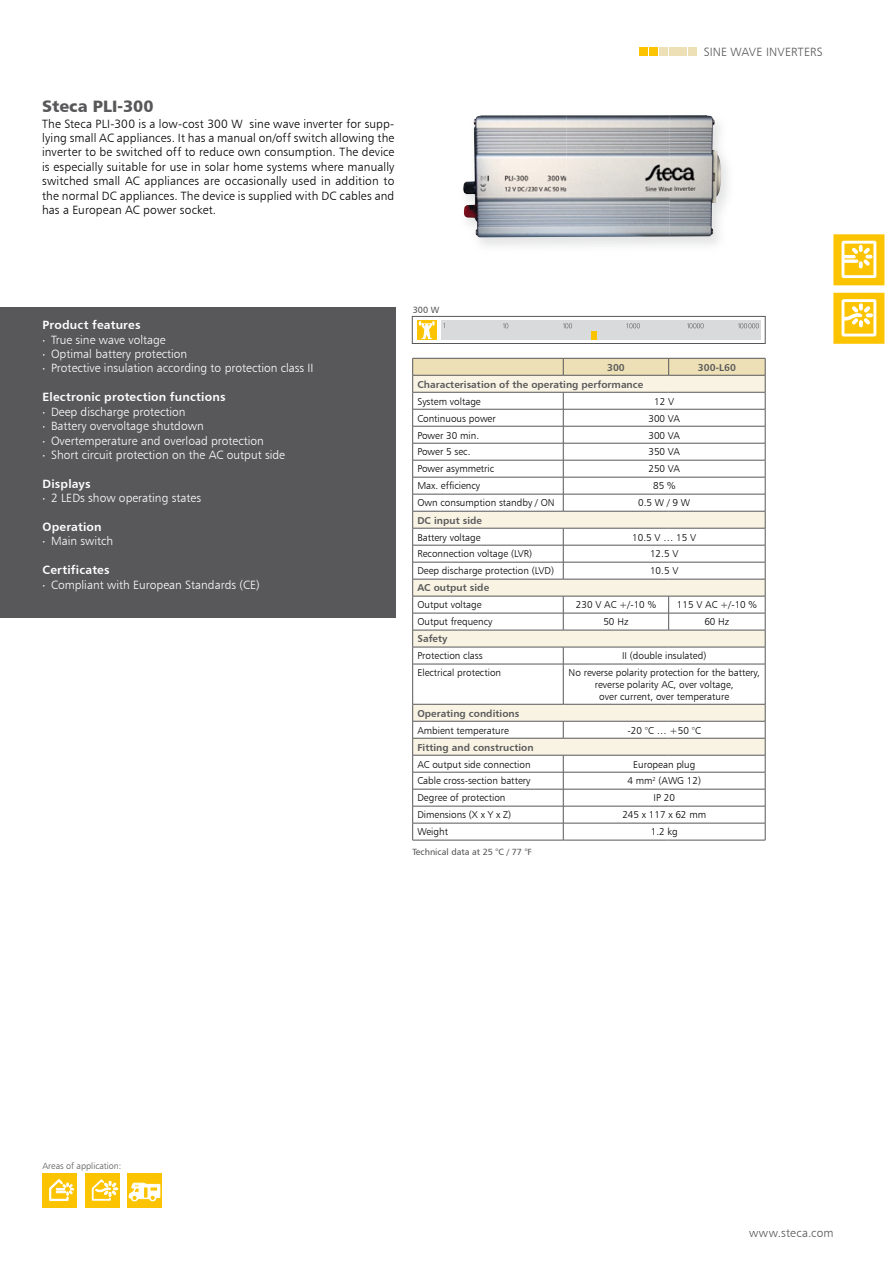
<style>
.page{position:relative;width:893px;height:1263px;background:#fff}
.page>*{position:absolute;margin:0;border:0;box-sizing:border-box;transform-origin:0 0}
.t1{font:16.5px "Humanist 777 BT Black B";color:#58585a}
.t2{font:12px/14.4px "Humanist 777 BT Light B";letter-spacing:.01em;color:#000;text-align:justify}
.t3{font:12px/14.4px "Humanist 777 BT Light B";color:#fff}
.t4{font:12px "Humanist 777 BT Bold B";letter-spacing:.015em;color:#fff}
.t5{font:12px "Humanist 777 BT Light B";letter-spacing:.015em;color:#58585a}
.t6{font:9.9px/11.6px "Humanist 777 BT Light B";color:#000;text-align:center}
.t7{font:9.9px "Humanist 777 BT Bold B";letter-spacing:.005em;color:#58585a}
.t8{font:9px "Humanist 777 BT Roman B";color:#58585a}
.t9{font:9px "Humanist 777 BT Light B";color:#58585a}
.s1{font-family:"Humanist 777 BT Black B";font-size:9px}
</style>
<div class="page">
<div style="left:0;top:307px;width:395px;height:310px;background:#58585a"></div>
<img style="left:463px;top:115px;width:258px;height:122px">
<div style="left:441px;top:320px;width:320px;height:20px;background:#d9dadb"></div>
<svg style="left:503px;top:323px;width:5px;height:5px"></svg>
<svg style="left:563px;top:323px;width:9px;height:5px"></svg>
<svg style="left:626px;top:323px;width:14px;height:5px"></svg>
<svg style="left:687px;top:323px;width:17px;height:5px"></svg>
<svg style="left:738px;top:323px;width:21px;height:5px"></svg>
<div style="left:417px;top:320px;width:20px;height:20px;background:#fcc400"></div>
<svg style="left:418px;top:321px;width:17px;height:18px"></svg>
<div style="left:412px;top:316px;width:353px;height:28px;border:1px solid #58585a"></div>
<div style="left:591px;top:332px;width:6px;height:8px;background:#fcc400"></div>
<svg style="left:413px;top:665px;width:352px;height:90px"></svg>
<hr style="left:412px;top:664px;width:1px;height:40px;background:#58585a">
<svg style="left:412px;top:358px;width:354px;height:306px"></svg>
<hr style="left:563px;top:664px;width:1px;height:40px;background:#58585a">
<hr style="left:765px;top:664px;width:1px;height:40px;background:#58585a">
<hr style="left:412px;top:664px;width:151px;height:1px;background:#58585a">
<hr style="left:563px;top:664px;width:106px;height:1px;background:#58585a">
<hr style="left:669px;top:664px;width:96px;height:1px;background:#58585a">
<hr style="left:412px;top:704px;width:151px;height:1px;background:#58585a">
<hr style="left:563px;top:704px;width:106px;height:1px;background:#58585a">
<hr style="left:669px;top:704px;width:96px;height:1px;background:#58585a">
<hr style="left:412px;top:721px;width:151px;height:1px;background:#58585a">
<hr style="left:563px;top:721px;width:106px;height:1px;background:#58585a">
<hr style="left:669px;top:721px;width:96px;height:1px;background:#58585a">
<svg style="left:563px;top:721px;width:1px;height:17px"></svg>
<hr style="left:412px;top:738px;width:151px;height:1px;background:#58585a">
<hr style="left:563px;top:738px;width:106px;height:1px;background:#58585a">
<hr style="left:669px;top:738px;width:96px;height:1px;background:#58585a">
<svg style="left:412px;top:704px;width:1px;height:136px"></svg>
<hr style="left:412px;top:755px;width:151px;height:1px;background:#58585a">
<hr style="left:563px;top:755px;width:106px;height:1px;background:#58585a">
<hr style="left:669px;top:755px;width:96px;height:1px;background:#58585a">
<svg style="left:563px;top:755px;width:1px;height:85px"></svg>
<svg style="left:765px;top:704px;width:1px;height:136px"></svg>
<hr style="left:412px;top:772px;width:151px;height:1px;background:#58585a">
<hr style="left:563px;top:772px;width:106px;height:1px;background:#58585a">
<hr style="left:669px;top:772px;width:96px;height:1px;background:#58585a">
<hr style="left:412px;top:789px;width:151px;height:1px;background:#58585a">
<hr style="left:563px;top:789px;width:106px;height:1px;background:#58585a">
<hr style="left:669px;top:789px;width:96px;height:1px;background:#58585a">
<hr style="left:412px;top:806px;width:151px;height:1px;background:#58585a">
<hr style="left:563px;top:806px;width:106px;height:1px;background:#58585a">
<hr style="left:669px;top:806px;width:96px;height:1px;background:#58585a">
<hr style="left:412px;top:823px;width:151px;height:1px;background:#58585a">
<hr style="left:563px;top:823px;width:106px;height:1px;background:#58585a">
<hr style="left:669px;top:823px;width:96px;height:1px;background:#58585a">
<hr style="left:412px;top:840px;width:151px;height:1px;background:#58585a">
<hr style="left:563px;top:840px;width:106px;height:1px;background:#58585a">
<hr style="left:669px;top:840px;width:96px;height:1px;background:#58585a">
<div style="left:689px;top:47px;width:8px;height:9px;background:#ede0b6"></div>
<div style="left:679px;top:47px;width:8px;height:9px;background:#ede0b6"></div>
<div style="left:669px;top:47px;width:8px;height:9px;background:#ede0b6"></div>
<div style="left:659px;top:47px;width:8px;height:9px;background:#ede0b6"></div>
<div style="left:649px;top:47px;width:9px;height:9px;background:#fcc400"></div>
<div style="left:639px;top:47px;width:9px;height:9px;background:#fcc400"></div>
<div style="left:43px;top:1174px;width:34px;height:34px;background:#fcc400"></div>
<svg style="left:49px;top:1179px;width:25px;height:23px"></svg>
<div style="left:85px;top:1174px;width:34px;height:34px;background:#fcc400"></div>
<svg style="left:91px;top:1179px;width:27px;height:22px"></svg>
<div style="left:128px;top:1174px;width:34px;height:34px;background:#fcc400"></div>
<svg style="left:129px;top:1182px;width:31px;height:20px"></svg>
<svg style="left:833px;top:234px;width:51px;height:51px"></svg>
<svg style="left:833px;top:293px;width:51px;height:51px"></svg>
<h1 class="t1" style="left:42px;top:96px;width:113px">Steca PLI-300</h1>
<p class="t2" style="left:42px;top:116px;width:354px">The Steca PLI-300 is a low-cost 300 W sine wave inverter for supp&shy;lying small AC appliances. It has a manual on/off switch allowing the inverter to be switched off to reduce own consumption. The device is especially suitable for use in solar home systems where manually switched small AC appliances are occasionally used in addition to the normal DC appliances. The device is supplied with DC cables and has a European AC power socket.</p>
<p class="t5" style="left:704px;top:44px;width:121px">SINE WAVE INVERTERS</p>
<p class="t4" style="left:43px;top:317px;width:100px">Product features</p>
<p class="t3" style="left:43px;top:332px;width:273px"><span class="s1">∙</span> True sine wave voltage<br><span class="s1">∙</span> Optimal battery protection<br><span class="s1">∙</span> Protective insulation according to protection class II</p>
<p class="t4" style="left:43px;top:389px;width:184px">Electronic protection functions</p>
<p class="t3" style="left:43px;top:404px;width:244px"><span class="s1">∙</span> Deep discharge protection<br><span class="s1">∙</span> Battery overvoltage shutdown<br><span class="s1">∙</span> Overtemperature and overload protection<br><span class="s1">∙</span> Short circuit protection on the AC output side</p>
<p class="t4" style="left:43px;top:476px;width:50px">Displays</p>
<p class="t3" style="left:43px;top:490px;width:160px"><span class="s1">∙</span> 2 LEDs show operating states</p>
<p class="t4" style="left:43px;top:519px;width:61px">Operation</p>
<p class="t3" style="left:43px;top:534px;width:72px"><span class="s1">∙</span> Main switch</p>
<p class="t4" style="left:43px;top:562px;width:69px">Certificates</p>
<p class="t3" style="left:43px;top:577px;width:219px"><span class="s1">∙</span> Compliant with European Standards (CE)</p>
<p class="t8" style="left:413px;top:305px;width:28px">300 W</p>
<p class="t7" style="left:607px;top:361px;width:19px">300</p>
<p class="t7" style="left:698px;top:361px;width:40px">300-L60</p>
<p class="t7" style="left:417px;top:378px;width:227px">Characterisation of the operating performance</p>
<p class="t6" style="left:417px;top:395px;width:65px">System voltage</p>
<p class="t6" style="left:654px;top:395px;width:21px">12 V</p>
<p class="t6" style="left:417px;top:412px;width:80px">Continuous power</p>
<p class="t6" style="left:648px;top:412px;width:33px">300 VA</p>
<p class="t6" style="left:417px;top:429px;width:63px">Power 30 min.</p>
<p class="t6" style="left:648px;top:429px;width:33px">300 VA</p>
<p class="t6" style="left:417px;top:446px;width:55px">Power 5 sec.</p>
<p class="t6" style="left:648px;top:446px;width:33px">350 VA</p>
<p class="t6" style="left:417px;top:463px;width:78px">Power asymmetric</p>
<p class="t6" style="left:648px;top:463px;width:33px">250 VA</p>
<p class="t6" style="left:417px;top:480px;width:64px">Max. efficiency</p>
<p class="t6" style="left:653px;top:480px;width:24px">85 %</p>
<p class="t6" style="left:417px;top:497px;width:139px">Own consumption standby / ON</p>
<p class="t6" style="left:638px;top:497px;width:53px">0.5 W / 9 W</p>
<p class="t7" style="left:417px;top:514px;width:66px">DC input side</p>
<p class="t6" style="left:417px;top:531px;width:65px">Battery voltage</p>
<p class="t6" style="left:632px;top:531px;width:65px">10.5 V … 15 V</p>
<p class="t6" style="left:417px;top:548px;width:116px">Reconnection voltage (LVR)</p>
<p class="t6" style="left:650px;top:548px;width:30px">12.5 V</p>
<p class="t6" style="left:417px;top:565px;width:138px">Deep discharge protection (LVD)</p>
<p class="t6" style="left:650px;top:565px;width:30px">10.5 V</p>
<p class="t7" style="left:417px;top:582px;width:73px">AC output side</p>
<p class="t6" style="left:417px;top:599px;width:66px">Output voltage</p>
<p class="t6" style="left:576px;top:599px;width:82px">230 V AC +/-10 %</p>
<p class="t6" style="left:677px;top:599px;width:82px">115 V AC +/-10 %</p>
<p class="t6" style="left:417px;top:616px;width:76px">Output frequency</p>
<p class="t6" style="left:603px;top:616px;width:27px">50 Hz</p>
<p class="t6" style="left:704px;top:616px;width:27px">60 Hz</p>
<p class="t7" style="left:417px;top:633px;width:32px">Safety</p>
<p class="t6" style="left:417px;top:650px;width:67px">Protection class</p>
<p class="t6" style="left:622px;top:650px;width:86px">II (double insulated)</p>
<p class="t6" style="left:417px;top:667px;width:85px">Electrical protection</p>
<p class="t6" style="left:569px;top:667px;width:193px">No reverse polarity protection for the battery, reverse polarity AC, over voltage,<br>over current, over temperature</p>
<p class="t7" style="left:417px;top:707px;width:104px">Operating conditions</p>
<p class="t6" style="left:417px;top:724px;width:93px">Ambient temperature</p>
<p class="t6" style="left:628px;top:724px;width:75px">-20 °C … +50 °C</p>
<p class="t7" style="left:417px;top:741px;width:118px">Fitting and construction</p>
<p class="t6" style="left:417px;top:758px;width:115px">AC output side connection</p>
<p class="t6" style="left:633px;top:758px;width:64px">European plug</p>
<p class="t6" style="left:417px;top:775px;width:115px">Cable cross-section battery</p>
<p class="t6" style="left:627px;top:775px;width:75px">4 mm<sup>2</sup> (AWG 12)</p>
<p class="t6" style="left:417px;top:792px;width:90px">Degree of protection</p>
<p class="t6" style="left:654px;top:792px;width:23px">IP 20</p>
<p class="t6" style="left:417px;top:809px;width:95px">Dimensions (X x Y x Z)</p>
<p class="t6" style="left:622px;top:809px;width:85px">245 x 117 x 62 mm</p>
<p class="t6" style="left:417px;top:826px;width:32px">Weight</p>
<p class="t6" style="left:651px;top:826px;width:28px">1.2 kg</p>
<p class="t8" style="left:412px;top:846px;width:121px">Technical data at 25 °C / 77 °F</p>
<p class="t9" style="left:43px;top:1160px;width:80px">Areas of application:</p>
<p class="t5" style="left:749px;top:1225px;width:86px">www.steca.com</p>
</div>
